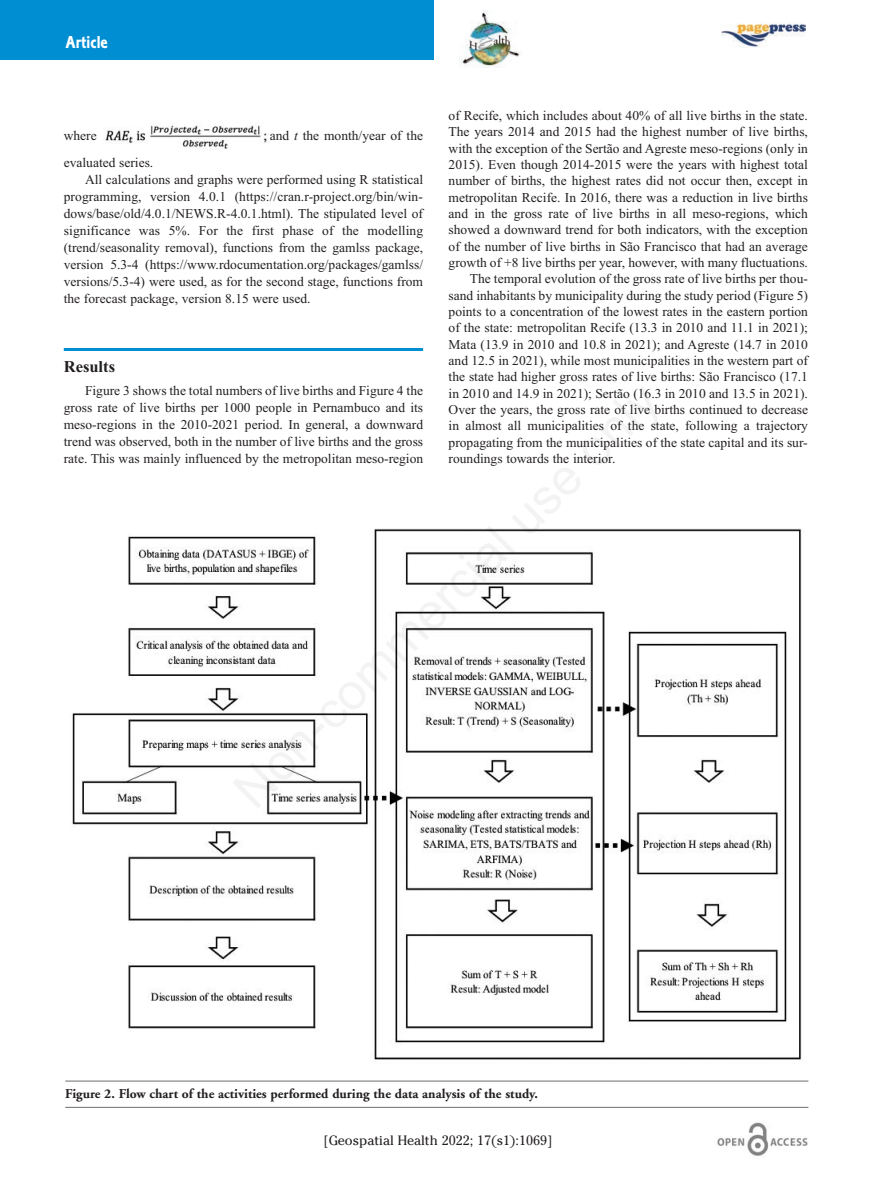
<style>
.page{position:relative;width:893px;height:1191px;background:#fff}
.page>*{position:absolute;margin:0;border:0;box-sizing:border-box;transform-origin:0 0}
.t1{font:18px "Corinthian Bold Condensed Plain";color:#fff}
.t2{font:700 16.5px "Times New Roman";color:#231f20}
.t3{font:13.5px/17px "Times New Roman";color:#231f20;text-align:justify}
.t4{font:700 13.5px "Adobe Garamond";color:#231f20}
.t5{font:13.5px "Cheltenham";color:#231f20}
.s1{font-style:italic}
</style>
<div class="page">
<div style="left:0;top:0;width:434px;height:60px;background:#008ed2"></div>
<hr style="left:64px;top:348px;width:359px;height:3px;background:#008ed2">
<img style="left:105px;top:125px;width:162px;height:24px">
<img style="left:717px;top:1123px;width:91px;height:33px">
<img style="left:459px;top:11px;width:61px;height:57px">
<img style="left:721px;top:23px;width:84px;height:25px">
<hr style="left:65px;top:1080px;width:743px;height:1px;background:#6c6d70">
<hr style="left:65px;top:1107px;width:743px;height:1px;background:#6c6d70">
<img style="left:72px;top:528px;width:730px;height:532px">
<h1 class="t1" style="left:66px;top:36px;width:44px">Article</h1>
<p class="t3" style="left:64px;top:127px;width:34px">where</p>
<p class="t3" style="left:270px;top:127px;width:155px">and <span class="s1">t</span> the month/year of the</p>
<p class="t3" style="left:64px;top:154px;width:91px">evaluated series.</p>
<p class="t3" style="left:85px;top:171px;width:340px">All calculations and graphs were performed using R statistical</p>
<p class="t3" style="left:64px;top:188px;width:361px">programming, version 4.0.1 (https://cran.r-project.org/bin/win-</p>
<p class="t3" style="left:64px;top:205px;width:361px">dows/base/old/4.0.1/NEWS.R-4.0.1.html). The stipulated level of</p>
<p class="t3" style="left:64px;top:222px;width:361px">significance was 5%. For the first phase of the modelling</p>
<p class="t3" style="left:64px;top:239px;width:361px">(trend/seasonality removal), functions from the gamlss package,</p>
<p class="t3" style="left:64px;top:255px;width:361px">version 5.3-4 (https://www.rdocumentation.org/packages/gamlss/</p>
<p class="t3" style="left:64px;top:272px;width:361px">versions/5.3-4) were used, as for the second stage, functions from</p>
<p class="t3" style="left:64px;top:289px;width:248px">the forecast package, version 8.15 were used.</p>
<p class="t2" style="left:64px;top:357px;width:53px">Results</p>
<p class="t3" style="left:64px;top:382px;width:361px;text-indent:21px">Figure 3 shows the total numbers of live births and Figure 4 the gross rate of live births per 1000 people in Pernambuco and its meso-regions in the 2010-2021 period. In general, a downward trend was observed, both in the number of live births and the gross rate. This was mainly influenced by the metropolitan meso-region</p>
<p class="t3" style="left:449px;top:107px;width:361px">of Recife, which includes about 40% of all live births in the state.</p>
<p class="t3" style="left:449px;top:123px;width:361px">The years 2014 and 2015 had the highest number of live births,</p>
<p class="t3" style="left:449px;top:139px;width:361px">with the exception of the Sertão and Agreste meso-regions (only in</p>
<p class="t3" style="left:449px;top:156px;width:361px">2015). Even though 2014-2015 were the years with highest total</p>
<p class="t3" style="left:449px;top:172px;width:361px">number of births, the highest rates did not occur then, except in</p>
<p class="t3" style="left:449px;top:188px;width:361px">metropolitan Recife. In 2016, there was a reduction in live births</p>
<p class="t3" style="left:449px;top:205px;width:361px">and in the gross rate of live births in all meso-regions, which</p>
<p class="t3" style="left:449px;top:221px;width:361px">showed a downward trend for both indicators, with the exception</p>
<p class="t3" style="left:449px;top:237px;width:361px">of the number of live births in São Francisco that had an average</p>
<p class="t3" style="left:449px;top:254px;width:361px">growth of +8 live births per year, however, with many fluctuations.</p>
<p class="t3" style="left:470px;top:270px;width:340px">The temporal evolution of the gross rate of live births per thou-</p>
<p class="t3" style="left:449px;top:286px;width:361px">sand inhabitants by municipality during the study period (Figure 5)</p>
<p class="t3" style="left:449px;top:303px;width:361px">points to a concentration of the lowest rates in the eastern portion</p>
<p class="t3" style="left:449px;top:319px;width:361px">of the state: metropolitan Recife (13.3 in 2010 and 11.1 in 2021);</p>
<p class="t3" style="left:449px;top:335px;width:361px">Mata (13.9 in 2010 and 10.8 in 2021); and Agreste (14.7 in 2010</p>
<p class="t3" style="left:449px;top:352px;width:361px">and 12.5 in 2021), while most municipalities in the western part of</p>
<p class="t3" style="left:449px;top:368px;width:361px">the state had higher gross rates of live births: São Francisco (17.1</p>
<p class="t3" style="left:449px;top:384px;width:361px">in 2010 and 14.9 in 2021); Sertão (16.3 in 2010 and 13.5 in 2021).</p>
<p class="t3" style="left:449px;top:401px;width:361px">Over the years, the gross rate of live births continued to decrease</p>
<p class="t3" style="left:449px;top:417px;width:361px">in almost all municipalities of the state, following a trajectory</p>
<p class="t3" style="left:449px;top:433px;width:361px">propagating from the municipalities of the state capital and its sur-</p>
<p class="t3" style="left:449px;top:450px;width:168px">roundings towards the interior.</p>
<p class="t4" style="left:65px;top:1088px;width:474px">Figure 2. Flow chart of the activities performed during the data analysis of the study.</p>
<p class="t5" style="left:323px;top:1132px;width:231px">[Geospatial Health 2022; 17(s1):1069]</p>
</div>
